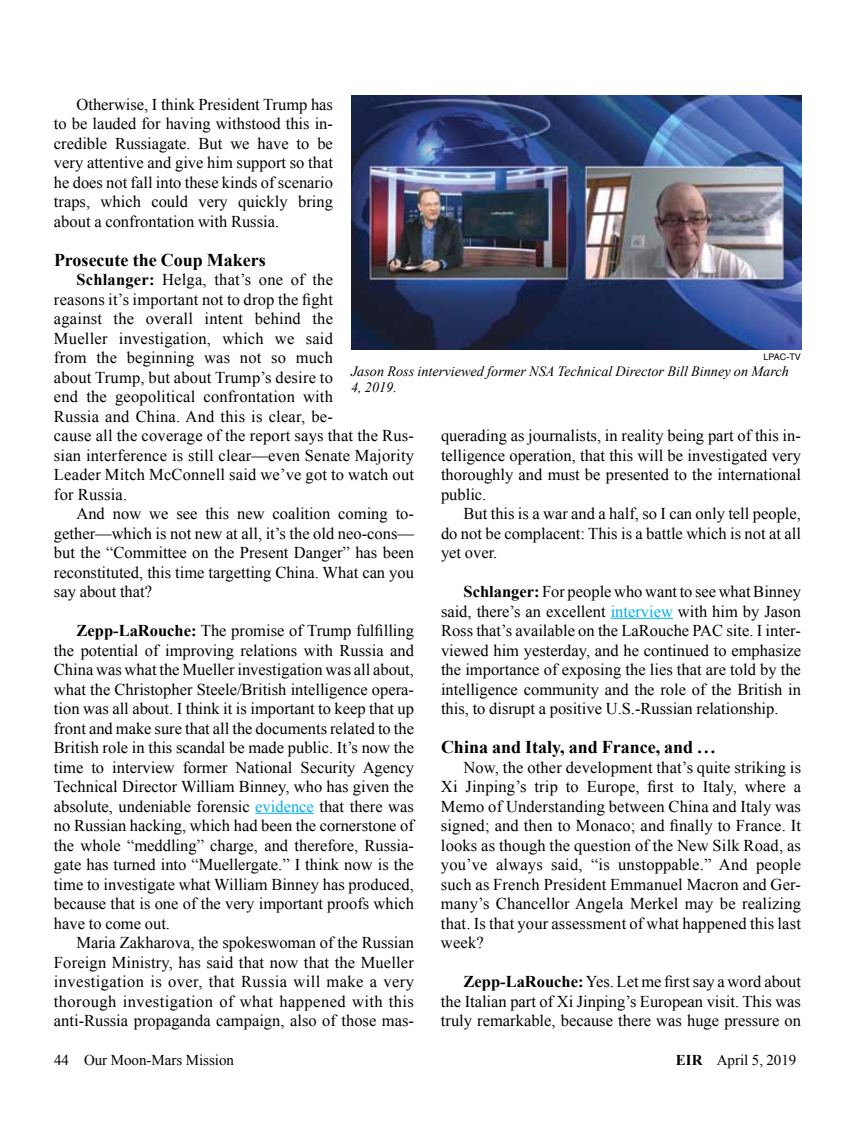
<style>
.page{position:relative;width:864px;height:1134px;background:#fff}
.page>*{position:absolute;margin:0;border:0;box-sizing:border-box;transform-origin:0 0}
.t1{font:700 18px "Times New Roman";color:#000}
.t2{font:16.5px/19.5px "Times New Roman";letter-spacing:.01em;color:#000;text-align:justify}
.t3{font:15px "Times New Roman";color:#000}
.t4{font:italic 14.25px/15.8px "Times New Roman";color:#000}
.t5{font:9px "Helvetica";color:#000}
.s1{font-weight:700}
.s2{color:#00aeef}
</style>
<div class="page">
<hr style="left:255px;top:813px;width:59px;height:1px;background:#00aeef">
<hr style="left:611px;top:618px;width:62px;height:1px;background:#00aeef">
<img style="left:351px;top:96px;width:450px;height:253px">
<p class="t2" style="left:54px;top:94px;width:281px;text-indent:23px">Otherwise, I think President Trump has to be lauded for having withstood this in&shy;credible Russiagate. But we have to be very attentive and give him support so that he does not fall into these kinds of scenario traps, which could very quickly bring about a confrontation with Russia.</p>
<p class="t1" style="left:54px;top:247px;width:213px">Prosecute the Coup Makers</p>
<p class="t2" style="left:54px;top:269px;width:362px;text-align:left;text-indent:23px"><span class="s1">Schlanger:</span> Helga, that’s one of the<br>reasons it’s important not to drop the fight<br>against the overall intent behind the<br>Mueller investigation, which we said<br>from the beginning was not so much<br>about Trump, but about Trump’s desire to<br>end the geopolitical confrontation with<br>Russia and China. And this is clear, be-<br>cause all the coverage of the report says that the Rus&shy;sian interference is still clear—even Senate Majority Leader Mitch McConnell said we’ve got to watch out for Russia.</p>
<p class="t2" style="left:54px;top:504px;width:362px;text-indent:23px">And now we see this new coalition coming to&shy;gether—which is not new at all, it’s the old neo-cons— but the “Committee on the Present Danger” has been reconstituted, this time targetting China. What can you say about that?</p>
<p class="t2" style="left:54px;top:621px;width:362px;text-indent:23px"><span class="s1">Zepp-LaRouche:</span> The promise of Trump fulfilling the potential of improving relations with Russia and China was what the Mueller investigation was all about, what the Christopher Steele/British intelligence opera&shy;tion was all about. I think it is important to keep that up front and make sure that all the documents related to the British role in this scandal be made public. It’s now the time to interview former National Security Agency Technical Director William Binney, who has given the absolute, undeniable forensic <span class="s2">evidence</span> that there was no Russian hacking, which had been the cornerstone of the whole “meddling” charge, and therefore, Russia&shy;gate has turned into “Muellergate.” I think now is the time to investigate what William Binney has produced, because that is one of the very important proofs which have to come out.</p>
<p class="t2" style="left:54px;top:933px;width:362px;text-indent:23px">Maria Zakharova, the spokeswoman of the Russian Foreign Ministry, has said that now that the Mueller investigation is over, that Russia will make a very thorough investigation of what happened with this anti-Russia propaganda campaign, also of those mas-</p>
<p class="t5" style="left:764px;top:350px;width:39px">LPAC-TV</p>
<p class="t4" style="left:351px;top:363px;width:439px">Jason Ross interviewed former NSA Technical Director Bill Binney on March<br>4, 2019.</p>
<p class="t2" style="left:441px;top:425px;width:362px">querading as journalists, in reality being part of this in&shy;telligence operation, that this will be investigated very thoroughly and must be presented to the international public.</p>
<p class="t2" style="left:441px;top:503px;width:362px;text-indent:23px">But this is a war and a half, so I can only tell people, do not be complacent: This is a battle which is not at all yet over.</p>
<p class="t2" style="left:441px;top:581px;width:362px;text-indent:23px"><span class="s1">Schlanger:</span> For people who want to see what Binney said, there’s an excellent <span class="s2">interview</span> with him by Jason Ross that’s available on the LaRouche PAC site. I inter&shy;viewed him yesterday, and he continued to emphasize the importance of exposing the lies that are told by the intelligence community and the role of the British in this, to disrupt a positive U.S.-Russian relationship.</p>
<p class="t1" style="left:441px;top:735px;width:276px">China and Italy, and France, and . . .</p>
<p class="t2" style="left:441px;top:757px;width:362px;text-indent:23px">Now, the other development that’s quite striking is Xi Jinping’s trip to Europe, first to Italy, where a Memo of Understanding between China and Italy was signed; and then to Monaco; and finally to France. It looks as though the question of the New Silk Road, as you’ve always said, “is unstoppable.” And people such as French President Emmanuel Macron and Ger&shy;many’s Chancellor Angela Merkel may be realizing that. Is that your assessment of what happened this last week?</p>
<p class="t2" style="left:441px;top:972px;width:362px;text-indent:23px"><span class="s1">Zepp-LaRouche:</span> Yes. Let me first say a word about the Italian part of Xi Jinping’s European visit. This was truly remarkable, because there was huge pressure on</p>
<p class="t3" style="left:54px;top:1050px;width:182px">44 Our Moon-Mars Mission</p>
<p class="t3" style="left:676px;top:1050px;width:122px"><span class="s1">EIR</span> April 5, 2019</p>
</div>
